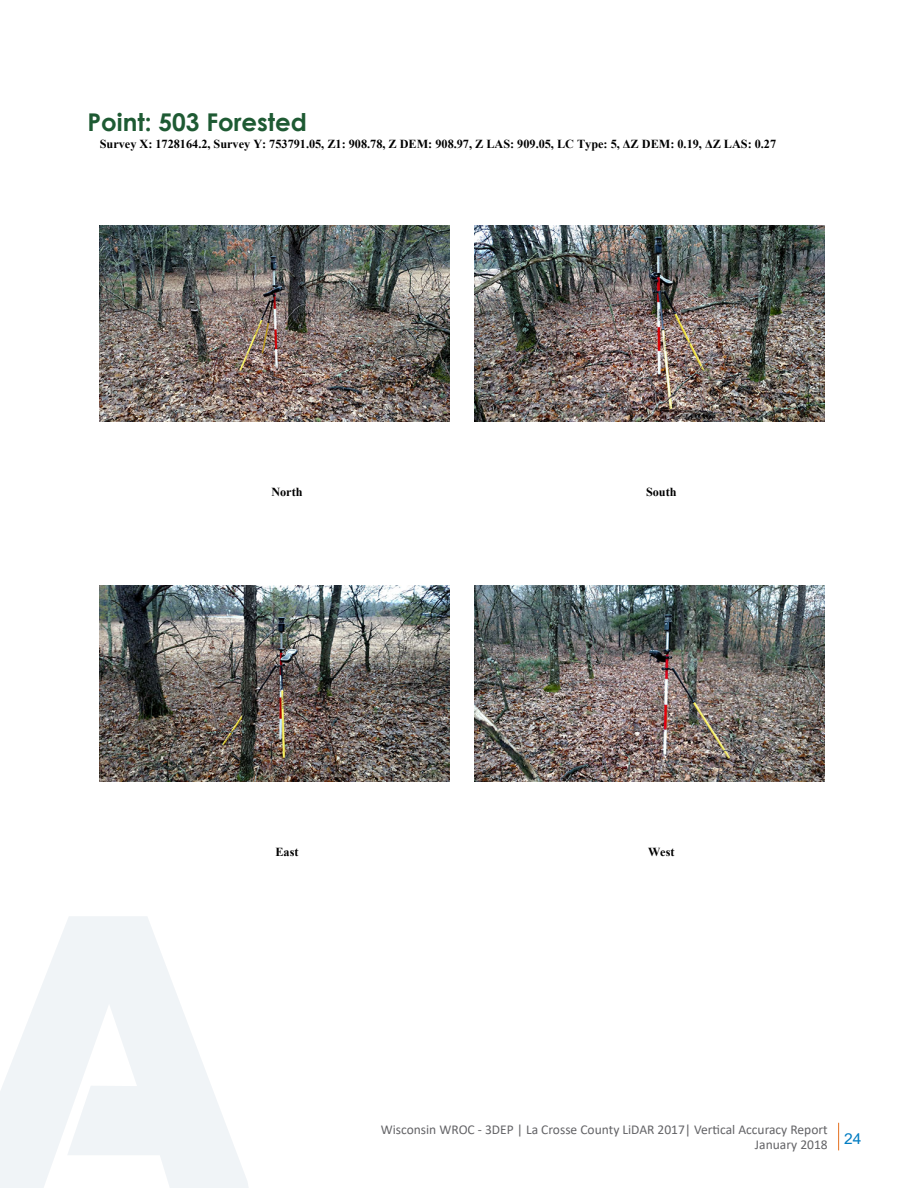
<style>
.page{position:relative;width:918px;height:1188px;background:#fff}
.page>*{position:absolute;margin:0;border:0;box-sizing:border-box;transform-origin:0 0}
.t1{font:700 24.45px "Century Gothic";color:#1e5a33}
.t2{font:15px "Arial";color:#007cc2;scale:1.04 1}
.t3{font:13.5px/15px "Calibri";color:#636366;text-align:right}
.t4{font:700 12.3px "Times New Roman";color:#000}
.t5{font:700 12.3px "Times New Roman";color:#000}
</style>
<div class="page">
<svg style="left:0;top:916px;width:248px;height:272px;fill:#f0f4f7"></svg>
<svg style="left:838px;top:1123px;width:1px;height:27px"></svg>
<img style="left:100px;top:226px;width:350px;height:195px">
<img style="left:474px;top:226px;width:350px;height:195px">
<img style="left:100px;top:585px;width:350px;height:196px">
<img style="left:474px;top:585px;width:350px;height:196px">
<p class="t1" style="left:88px;top:104px;width:221px">Point: 503 Forested</p>
<p class="t4" style="left:100px;top:136px;width:678px">Survey X: 1728164.2, Survey Y: 753791.05, Z1: 908.78, Z DEM: 908.97, Z LAS: 909.05, LC Type: 5, ΔZ DEM: 0.19, ΔZ LAS: 0.27</p>
<p class="t5" style="left:271px;top:483px;width:33px">North</p>
<p class="t5" style="left:646px;top:483px;width:32px">South</p>
<p class="t5" style="left:275px;top:843px;width:25px">East</p>
<p class="t5" style="left:648px;top:843px;width:28px">West</p>
<p class="t3" style="left:381px;top:1122px;width:448px">Wisconsin WROC - 3DEP | La Crosse County LiDAR 2017| Vertical Accuracy Report<br>January 2018</p>
<p class="t2" style="left:844px;top:1128px;width:18px">24</p>
</div>
